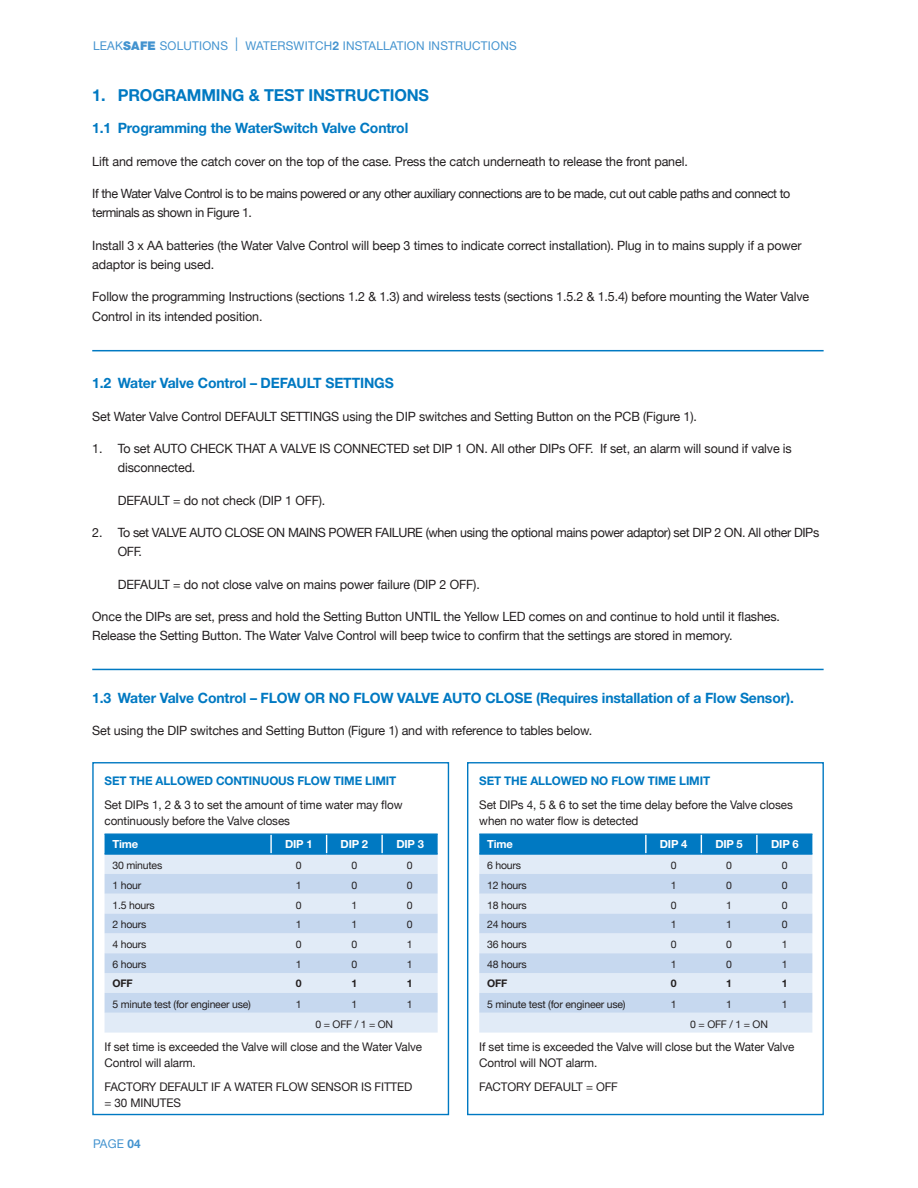
<style>
.page{position:relative;width:918px;height:1188px;background:#fff}
.page>*{position:absolute;margin:0;border:0;box-sizing:border-box;transform-origin:0 0}
.t1{font:700 16.5px "Helvetica Neue";letter-spacing:-.01em;color:#0079c2}
.t2{font:700 14.25px "Helvetica Neue";letter-spacing:-.01em;color:#0079c2}
.t3{font:12.75px/19.5px "Helvetica Neue";letter-spacing:-.01em;color:#231f20}
.t4{font:12.75px/19.5px "Helvetica Neue";letter-spacing:-.035em;color:#231f20}
.t5{font:12.75px/19.5px "Helvetica Neue";letter-spacing:-.03em;color:#231f20}
.t6{font:12px "Helvetica Neue";letter-spacing:.02em;color:#4393cf}
.t7{font:11.85px/16px "Helvetica Neue";letter-spacing:-.01em;color:#231f20}
.t8{font:700 11.85px "Helvetica Neue";letter-spacing:-.01em;color:#0079c2}
.t9{font:700 11.25px "Helvetica Neue";letter-spacing:-.02em;color:#fff}
.t10{font:10.5px "Helvetica Neue";letter-spacing:-.02em;color:#231f20}
.t11{font:700 10.5px "Helvetica Neue";letter-spacing:-.02em;color:#231f20}
.s1{font-weight:900}
.s2{font-size:13.5px}
.s3{font-weight:700}
</style>
<div class="page">
<div style="left:92px;top:762px;width:357px;height:352px;border:1px solid #0079c2"></div>
<div style="left:105px;top:854px;width:333px;height:178px;background:#e1ebf7"></div>
<svg style="left:105px;top:873px;width:333px;height:139px;background:#d1e0f2"></svg>
<hr style="left:105px;top:833px;width:166px;height:1px;background:#0079c2">
<hr style="left:271px;top:833px;width:56px;height:1px;background:#0079c2">
<hr style="left:327px;top:833px;width:55px;height:1px;background:#0079c2">
<hr style="left:382px;top:833px;width:56px;height:1px;background:#0079c2">
<div style="left:105px;top:834px;width:333px;height:19px;background:#0079c2"></div>
<hr style="left:105px;top:853px;width:166px;height:1px;background:#0079c2">
<hr style="left:271px;top:853px;width:56px;height:1px;background:#0079c2">
<hr style="left:327px;top:853px;width:55px;height:1px;background:#0079c2">
<hr style="left:382px;top:853px;width:56px;height:1px;background:#0079c2">
<div style="left:467px;top:762px;width:357px;height:352px;border:1px solid #0079c2"></div>
<div style="left:479px;top:854px;width:333px;height:178px;background:#e1ebf7"></div>
<svg style="left:479px;top:873px;width:333px;height:139px;background:#d1e0f2"></svg>
<hr style="left:479px;top:833px;width:167px;height:1px;background:#0079c2">
<hr style="left:646px;top:833px;width:55px;height:1px;background:#0079c2">
<hr style="left:701px;top:833px;width:56px;height:1px;background:#0079c2">
<hr style="left:757px;top:833px;width:55px;height:1px;background:#0079c2">
<div style="left:479px;top:834px;width:333px;height:19px;background:#0079c2"></div>
<hr style="left:479px;top:853px;width:167px;height:1px;background:#0079c2">
<hr style="left:646px;top:853px;width:55px;height:1px;background:#0079c2">
<hr style="left:701px;top:853px;width:56px;height:1px;background:#0079c2">
<hr style="left:757px;top:853px;width:55px;height:1px;background:#0079c2">
<hr style="left:92px;top:350px;width:732px;height:1px;background:#0079c2">
<hr style="left:92px;top:668px;width:732px;height:2px;background:#0079c2">
<p class="t6" style="left:93px;top:37px;width:425px">LEAK<span class="s1">SAFE</span> SOLUTIONS <span class="s2">|</span> WATERSWITCH<span class="s3">2</span> INSTALLATION INSTRUCTIONS</p>
<p class="t1" style="left:92px;top:85px;width:338px">1. PROGRAMMING &amp; TEST INSTRUCTIONS</p>
<p class="t2" style="left:92px;top:119px;width:318px">1.1 Programming the WaterSwitch Valve Control</p>
<p class="t3" style="left:92px;top:152px;width:597px">Lift and remove the catch cover on the top of the case. Press the catch underneath to release the front panel.</p>
<p class="t4" style="left:92px;top:184px;width:700px">If the Water Valve Control is to be mains powered or any other auxiliary connections are to be made, cut out cable paths and connect to terminals as shown in Figure 1.</p>
<p class="t3" style="left:92px;top:236px;width:711px">Install 3 x AA batteries (the Water Valve Control will beep 3 times to indicate correct installation). Plug in to mains supply if a power adaptor is being used.</p>
<p class="t3" style="left:92px;top:288px;width:719px">Follow the programming Instructions (sections 1.2 &amp; 1.3) and wireless tests (sections 1.5.2 &amp; 1.5.4) before mounting the Water Valve<br>Control in its intended position.</p>
<p class="t2" style="left:92px;top:374px;width:303px">1.2 Water Valve Control – DEFAULT SETTINGS</p>
<p class="t3" style="left:92px;top:407px;width:606px">Set Water Valve Control DEFAULT SETTINGS using the DIP switches and Setting Button on the PCB (Figure 1).</p>
<p class="t3" style="left:118px;top:439px;width:676px;text-indent:-26px">1. To set AUTO CHECK THAT A VALVE IS CONNECTED set DIP 1 ON. All other DIPs OFF. If set, an alarm will sound if valve is disconnected.</p>
<p class="t3" style="left:118px;top:491px;width:209px">DEFAULT = do not check (DIP 1 OFF).</p>
<p class="t5" style="left:118px;top:523px;width:703px;text-indent:-26px">2. To set VALVE AUTO CLOSE ON MAINS POWER FAILURE (when using the optional mains power adaptor) set DIP 2 ON. All other DIPs<br>OFF.</p>
<p class="t3" style="left:118px;top:575px;width:364px">DEFAULT = do not close valve on mains power failure (DIP 2 OFF).</p>
<p class="t3" style="left:92px;top:607px;width:689px">Once the DIPs are set, press and hold the Setting Button UNTIL the Yellow LED comes on and continue to hold until it flashes.<br>Release the Setting Button. The Water Valve Control will beep twice to confirm that the settings are stored in memory.</p>
<p class="t2" style="left:92px;top:688px;width:703px">1.3 Water Valve Control – FLOW OR NO FLOW VALVE AUTO CLOSE (Requires installation of a Flow Sensor).</p>
<p class="t3" style="left:92px;top:721px;width:502px">Set using the DIP switches and Setting Button (Figure 1) and with reference to tables below.</p>
<p class="t8" style="left:105px;top:773px;width:293px">SET THE ALLOWED CONTINUOUS FLOW TIME LIMIT</p>
<p class="t7" style="left:105px;top:797px;width:300px">Set DIPs 1, 2 &amp; 3 to set the amount of time water may flow continuously before the Valve closes</p>
<p class="t9" style="left:112px;top:837px;width:27px">Time</p>
<p class="t9" style="left:285px;top:837px;width:29px">DIP 1</p>
<p class="t9" style="left:341px;top:837px;width:29px">DIP 2</p>
<p class="t9" style="left:396px;top:837px;width:29px">DIP 3</p>
<p class="t10" style="left:112px;top:857px;width:51px">30 minutes</p>
<p class="t10" style="left:296px;top:857px;width:7px">0</p>
<p class="t10" style="left:351px;top:857px;width:7px">0</p>
<p class="t10" style="left:407px;top:857px;width:7px">0</p>
<p class="t10" style="left:112px;top:877px;width:30px">1 hour</p>
<p class="t10" style="left:296px;top:877px;width:7px">1</p>
<p class="t10" style="left:351px;top:877px;width:7px">0</p>
<p class="t10" style="left:407px;top:877px;width:7px">0</p>
<p class="t10" style="left:112px;top:897px;width:44px">1.5 hours</p>
<p class="t10" style="left:296px;top:897px;width:7px">0</p>
<p class="t10" style="left:351px;top:897px;width:7px">1</p>
<p class="t10" style="left:407px;top:897px;width:7px">0</p>
<p class="t10" style="left:112px;top:917px;width:35px">2 hours</p>
<p class="t10" style="left:296px;top:917px;width:7px">1</p>
<p class="t10" style="left:351px;top:917px;width:7px">1</p>
<p class="t10" style="left:407px;top:917px;width:7px">0</p>
<p class="t10" style="left:112px;top:936px;width:35px">4 hours</p>
<p class="t10" style="left:296px;top:936px;width:7px">0</p>
<p class="t10" style="left:351px;top:936px;width:7px">0</p>
<p class="t10" style="left:407px;top:936px;width:7px">1</p>
<p class="t10" style="left:112px;top:956px;width:35px">6 hours</p>
<p class="t10" style="left:296px;top:956px;width:7px">1</p>
<p class="t10" style="left:351px;top:956px;width:7px">0</p>
<p class="t10" style="left:407px;top:956px;width:7px">1</p>
<p class="t11" style="left:112px;top:976px;width:22px">OFF</p>
<p class="t11" style="left:296px;top:976px;width:7px">0</p>
<p class="t11" style="left:351px;top:976px;width:7px">1</p>
<p class="t11" style="left:407px;top:976px;width:7px">1</p>
<p class="t10" style="left:112px;top:996px;width:140px">5 minute test (for engineer use)</p>
<p class="t10" style="left:296px;top:996px;width:7px">1</p>
<p class="t10" style="left:351px;top:996px;width:7px">1</p>
<p class="t10" style="left:407px;top:996px;width:7px">1</p>
<p class="t10" style="left:316px;top:1016px;width:79px">0 = OFF / 1 = ON</p>
<p class="t7" style="left:105px;top:1039px;width:319px">If set time is exceeded the Valve will close and the Water Valve<br>Control will alarm.</p>
<p class="t7" style="left:105px;top:1079px;width:309px">FACTORY DEFAULT IF A WATER FLOW SENSOR IS FITTED = 30 MINUTES</p>
<p class="t6" style="left:93px;top:1134px;width:49px">PAGE <span class="s3">04</span></p>
<p class="t8" style="left:479px;top:773px;width:232px">SET THE ALLOWED NO FLOW TIME LIMIT</p>
<p class="t7" style="left:479px;top:797px;width:315px">Set DIPs 4, 5 &amp; 6 to set the time delay before the Valve closes when no water flow is detected</p>
<p class="t9" style="left:487px;top:837px;width:27px">Time</p>
<p class="t9" style="left:660px;top:837px;width:29px">DIP 4</p>
<p class="t9" style="left:715px;top:837px;width:29px">DIP 5</p>
<p class="t9" style="left:771px;top:837px;width:29px">DIP 6</p>
<p class="t10" style="left:487px;top:857px;width:35px">6 hours</p>
<p class="t10" style="left:671px;top:857px;width:7px">0</p>
<p class="t10" style="left:726px;top:857px;width:7px">0</p>
<p class="t10" style="left:782px;top:857px;width:7px">0</p>
<p class="t10" style="left:487px;top:877px;width:41px">12 hours</p>
<p class="t10" style="left:671px;top:877px;width:7px">1</p>
<p class="t10" style="left:726px;top:877px;width:7px">0</p>
<p class="t10" style="left:782px;top:877px;width:7px">0</p>
<p class="t10" style="left:487px;top:897px;width:41px">18 hours</p>
<p class="t10" style="left:671px;top:897px;width:7px">0</p>
<p class="t10" style="left:726px;top:897px;width:7px">1</p>
<p class="t10" style="left:782px;top:897px;width:7px">0</p>
<p class="t10" style="left:487px;top:917px;width:41px">24 hours</p>
<p class="t10" style="left:671px;top:917px;width:7px">1</p>
<p class="t10" style="left:726px;top:917px;width:7px">1</p>
<p class="t10" style="left:782px;top:917px;width:7px">0</p>
<p class="t10" style="left:487px;top:936px;width:41px">36 hours</p>
<p class="t10" style="left:671px;top:936px;width:7px">0</p>
<p class="t10" style="left:726px;top:936px;width:7px">0</p>
<p class="t10" style="left:782px;top:936px;width:7px">1</p>
<p class="t10" style="left:487px;top:956px;width:41px">48 hours</p>
<p class="t10" style="left:671px;top:956px;width:7px">1</p>
<p class="t10" style="left:726px;top:956px;width:7px">0</p>
<p class="t10" style="left:782px;top:956px;width:7px">1</p>
<p class="t11" style="left:487px;top:976px;width:22px">OFF</p>
<p class="t11" style="left:671px;top:976px;width:7px">0</p>
<p class="t11" style="left:726px;top:976px;width:7px">1</p>
<p class="t11" style="left:782px;top:976px;width:7px">1</p>
<p class="t10" style="left:487px;top:996px;width:140px">5 minute test (for engineer use)</p>
<p class="t10" style="left:671px;top:996px;width:7px">1</p>
<p class="t10" style="left:726px;top:996px;width:7px">1</p>
<p class="t10" style="left:782px;top:996px;width:7px">1</p>
<p class="t10" style="left:690px;top:1016px;width:79px">0 = OFF / 1 = ON</p>
<p class="t7" style="left:479px;top:1039px;width:317px">If set time is exceeded the Valve will close but the Water Valve<br>Control will NOT alarm.</p>
<p class="t7" style="left:479px;top:1079px;width:140px">FACTORY DEFAULT = OFF</p>
</div>
